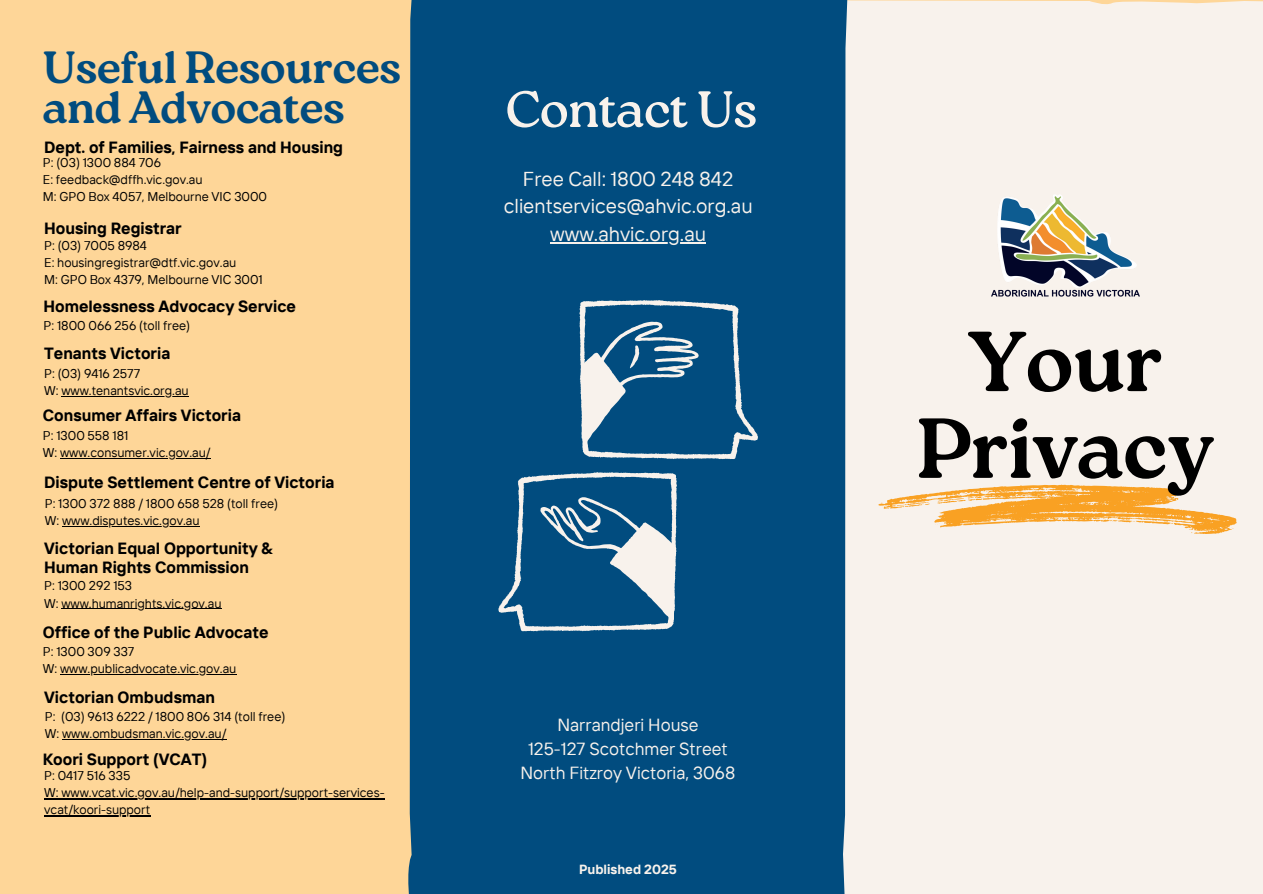
<style>
.page{position:relative;width:1263px;height:894px;background:#fff}
.page>*{position:absolute;margin:0;border:0;box-sizing:border-box;transform-origin:0 0}
.t1{font:700 84.9px/86.7px "Roca Two";letter-spacing:-.02em;color:#000;text-align:center}
.t2{font:51px "Roca Two";letter-spacing:-.02em;color:#f8f2ec}
.t3{font:700 45.15px/40.5px "Roca Two";letter-spacing:-.02em;color:#014c7f}
.t4{font:20.1px/27.6px "TT Interphases";color:#f8f2ec;text-align:center}
.t5{font:17.55px/24px "TT Interphases";color:#f8f2ec;text-align:center}
.t6{font:700 16.2px/18.8px "TT Interphases";color:#000}
.t7{font:700 13.2px "TT Interphases";color:#f8f2ec}
.t8{font:12.75px "TT Interphases";color:#000}
</style>
<div class="page">
<div style="left:0;top:0;width:1263px;height:893px;background:#fed698"></div>
<div style="left:848px;top:0;width:415px;height:893px;background:#f8f2ec"></div>
<div style="left:408px;top:0;width:440px;height:893px;background:#014c7f"></div>
<svg style="left:498px;top:472px;width:179px;height:159px;background:#3e7599"></svg>
<svg style="left:579px;top:300px;width:179px;height:159px;background:#366f96"></svg>
<svg style="left:878px;top:473px;width:359px;height:78px;background:#f8dab1"></svg>
<img style="left:992px;top:191px;width:147px;height:109px">
<hr style="left:550px;top:242px;width:156px;height:1px;background:#f8f2ec">
<hr style="left:61px;top:396px;width:128px;height:1px;background:#000">
<hr style="left:60px;top:458px;width:151px;height:1px;background:#000">
<hr style="left:62px;top:525px;width:138px;height:1px;background:#000">
<hr style="left:61px;top:608px;width:160px;height:1px;background:#000">
<hr style="left:60px;top:673px;width:176px;height:1px;background:#000">
<hr style="left:62px;top:738px;width:164px;height:1px;background:#000">
<hr style="left:44px;top:798px;width:341px;height:1px;background:#000">
<hr style="left:44px;top:815px;width:106px;height:1px;background:#000">
<p class="t3" style="left:43px;top:47px;width:360px">Useful Resources and Advocates</p>
<p class="t8" style="left:43px;top:154px;width:120px">P: (03) 1300 884 706</p>
<h6 class="t8" style="left:43px;top:171px;width:161px">E: feedback@dffh.vic.gov.au</h6>
<p class="t8" style="left:43px;top:188px;width:226px">M: GPO Box 4057, Melbourne VIC 3000</p>
<p class="t6" style="left:44px;top:138px;width:300px">Dept. of Families, Fairness and Housing</p>
<p class="t6" style="left:44px;top:219px;width:139px">Housing Registrar</p>
<p class="t8" style="left:44px;top:237px;width:104px">P: (03) 7005 8984</p>
<p class="t8" style="left:44px;top:254px;width:194px">E: housingregistrar@dtf.vic.gov.au</p>
<h5 class="t8" style="left:44px;top:271px;width:220px">M: GPO Box 4379, Melbourne VIC 3001</h5>
<p class="t6" style="left:44px;top:297px;width:254px">Homelessness Advocacy Service</p>
<p class="t8" style="left:44px;top:317px;width:148px">P: 1800 066 256 (toll free)</p>
<p class="t6" style="left:44px;top:343px;width:128px">Tenants Victoria</p>
<h5 class="t8" style="left:44px;top:365px;width:98px">P: (03) 9416 2577</h5>
<p class="t8" style="left:44px;top:382px;width:146px">W: www.tenantsvic.org.au</p>
<p class="t6" style="left:43px;top:405px;width:200px">Consumer Affairs Victoria</p>
<h5 class="t8" style="left:43px;top:427px;width:87px">P: 1300 558 181</h5>
<p class="t8" style="left:43px;top:444px;width:169px">W: www.consumer.vic.gov.au/</p>
<p class="t6" style="left:44px;top:472px;width:292px">Dispute Settlement Centre of Victoria</p>
<p class="t8" style="left:45px;top:495px;width:235px">P: 1300 372 888 / 1800 658 528 (toll free)</p>
<h5 class="t8" style="left:45px;top:512px;width:156px">W: www.disputes.vic.gov.au</h5>
<h5 class="t6" style="left:44px;top:538px;width:230px">Victorian Equal Opportunity &amp;<br>Human Rights Commission</h5>
<h5 class="t8" style="left:44px;top:577px;width:89px">P: 1300 292 153</h5>
<p class="t8" style="left:44px;top:594px;width:179px">W: www.humanrights.vic.gov.au</p>
<p class="t6" style="left:43px;top:622px;width:227px">Office of the Public Advocate</p>
<p class="t8" style="left:43px;top:643px;width:93px">P: 1300 309 337</p>
<p class="t8" style="left:43px;top:660px;width:195px">W: www.publicadvocate.vic.gov.au</p>
<p class="t6" style="left:44px;top:687px;width:172px">Victorian Ombudsman</p>
<p class="t8" style="left:45px;top:708px;width:242px">P: (03) 9613 6222 / 1800 806 314 (toll free)</p>
<h5 class="t8" style="left:45px;top:725px;width:183px">W: www.ombudsman.vic.gov.au/</h5>
<p class="t6" style="left:43px;top:749px;width:166px">Koori Support (VCAT)</p>
<h5 class="t8" style="left:44px;top:767px;width:88px">P: 0417 516 335</h5>
<p class="t8" style="left:44px;top:784px;width:342px">W: www.vcat.vic.gov.au/help-and-support/support-services-</p>
<p class="t8" style="left:44px;top:801px;width:108px">vcat/koori-support</p>
<p class="t2" style="left:505px;top:79px;width:254px">Contact Us</p>
<p class="t4" style="left:504px;top:164px;width:250px">Free Call: 1800 248 842 clientservices@ahvic.org.au</p>
<h4 class="t4" style="left:550px;top:219px;width:157px">www.ahvic.org.au</h4>
<p class="t5" style="left:521px;top:712px;width:216px">Narrandjeri House<br>125-127 Scotchmer Street<br>North Fitzroy Victoria, 3068</p>
<p class="t7" style="left:579px;top:860px;width:99px">Published 2025</p>
<p class="t1" style="left:916px;top:318px;width:300px">Your<br>Privacy</p>
</div>
